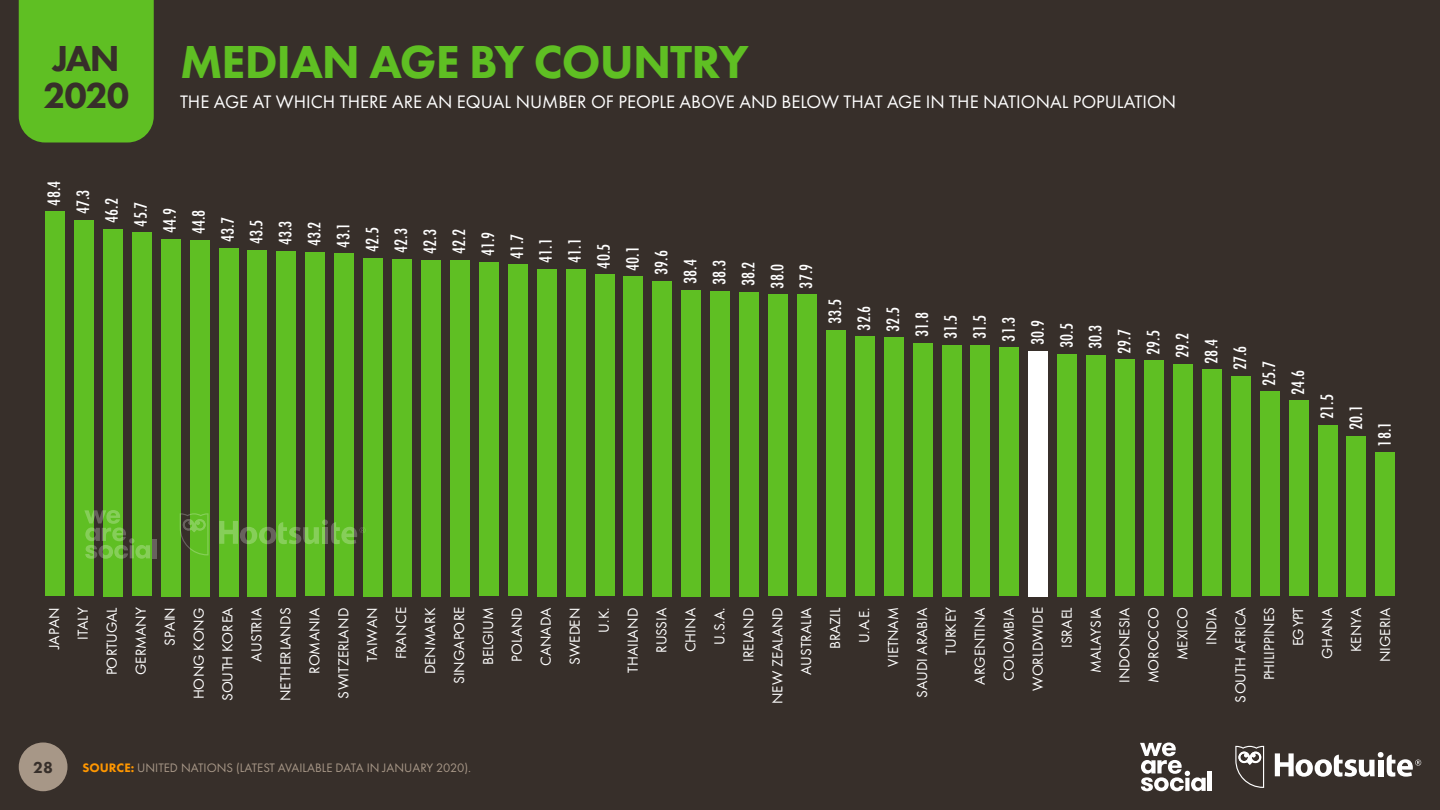
<style>
.page{position:relative;width:1440px;height:810px;background:#372f2a}
.page>*{position:absolute;margin:0;border:0;box-sizing:border-box;transform-origin:0 0}
.t1{font:800 48px "Futura PT";letter-spacing:-.02em;color:#5fbf23}
.t2{font:800 37.5px/37.5px "Futura PT";letter-spacing:-.035em;color:#372f2a}
.t3{font:500 18.75px "Futura PT Cond";color:#fff}
.t4{font:18.75px "Futura PT";color:#fff}
.t5{font:800 16.5px "Futura PT";color:#372f2a}
.t6{font:15px/29px "Futura PT";letter-spacing:.015em;color:#fff;text-align:right}
.t7{font:12.75px "Futura PT";color:#a79787}
.s1{font-weight:800;color:#ff9700}
</style>
<div class="page">
<div style="left:19px;top:742px;width:49px;height:49px;background:#a79787;border-radius:50%"></div>
<svg style="left:1275px;top:752px;width:146px;height:25px"></svg>
<svg style="left:1235px;top:746px;width:29px;height:42px"></svg>
<svg style="left:1140px;top:743px;width:66px;height:48px"></svg>
<hr style="left:1208px;top:772px;width:4px;height:19px;background:#fff">
<div style="left:19px;top:0;width:135px;height:142px;background:#5fbf23"></div>
<div style="left:1376px;top:452px;width:19px;height:144px;background:#5fbf23"></div>
<div style="left:1347px;top:436px;width:19px;height:160px;background:#5fbf23"></div>
<div style="left:1318px;top:425px;width:19px;height:171px;background:#5fbf23"></div>
<div style="left:1289px;top:401px;width:19px;height:195px;background:#5fbf23"></div>
<div style="left:1260px;top:392px;width:19px;height:204px;background:#5fbf23"></div>
<div style="left:1231px;top:376px;width:19px;height:220px;background:#5fbf23"></div>
<div style="left:1202px;top:370px;width:19px;height:226px;background:#5fbf23"></div>
<div style="left:1173px;top:364px;width:20px;height:232px;background:#5fbf23"></div>
<div style="left:1144px;top:361px;width:20px;height:235px;background:#5fbf23"></div>
<div style="left:1115px;top:360px;width:20px;height:236px;background:#5fbf23"></div>
<div style="left:1087px;top:355px;width:19px;height:241px;background:#5fbf23"></div>
<div style="left:1058px;top:354px;width:19px;height:242px;background:#5fbf23"></div>
<div style="left:1029px;top:351px;width:19px;height:245px;background:#fff"></div>
<div style="left:1000px;top:347px;width:19px;height:249px;background:#5fbf23"></div>
<div style="left:971px;top:345px;width:19px;height:251px;background:#5fbf23"></div>
<div style="left:942px;top:345px;width:19px;height:251px;background:#5fbf23"></div>
<div style="left:913px;top:343px;width:19px;height:253px;background:#5fbf23"></div>
<div style="left:884px;top:337px;width:19px;height:259px;background:#5fbf23"></div>
<div style="left:855px;top:336px;width:19px;height:260px;background:#5fbf23"></div>
<div style="left:826px;top:330px;width:20px;height:266px;background:#5fbf23"></div>
<div style="left:797px;top:294px;width:20px;height:302px;background:#5fbf23"></div>
<div style="left:768px;top:294px;width:20px;height:302px;background:#5fbf23"></div>
<div style="left:739px;top:292px;width:20px;height:304px;background:#5fbf23"></div>
<div style="left:711px;top:291px;width:19px;height:305px;background:#5fbf23"></div>
<div style="left:682px;top:290px;width:19px;height:306px;background:#5fbf23"></div>
<div style="left:653px;top:281px;width:19px;height:315px;background:#5fbf23"></div>
<div style="left:624px;top:277px;width:19px;height:319px;background:#5fbf23"></div>
<div style="left:595px;top:274px;width:19px;height:322px;background:#5fbf23"></div>
<div style="left:566px;top:269px;width:19px;height:327px;background:#5fbf23"></div>
<div style="left:537px;top:269px;width:19px;height:327px;background:#5fbf23"></div>
<div style="left:508px;top:265px;width:19px;height:331px;background:#5fbf23"></div>
<div style="left:479px;top:262px;width:19px;height:334px;background:#5fbf23"></div>
<div style="left:450px;top:260px;width:20px;height:336px;background:#5fbf23"></div>
<div style="left:421px;top:260px;width:20px;height:336px;background:#5fbf23"></div>
<div style="left:392px;top:259px;width:20px;height:337px;background:#5fbf23"></div>
<div style="left:364px;top:258px;width:19px;height:338px;background:#5fbf23"></div>
<div style="left:335px;top:253px;width:19px;height:343px;background:#5fbf23"></div>
<div style="left:306px;top:252px;width:19px;height:344px;background:#5fbf23"></div>
<div style="left:277px;top:251px;width:19px;height:345px;background:#5fbf23"></div>
<div style="left:248px;top:250px;width:19px;height:346px;background:#5fbf23"></div>
<div style="left:219px;top:248px;width:19px;height:348px;background:#5fbf23"></div>
<div style="left:190px;top:240px;width:19px;height:356px;background:#5fbf23"></div>
<div style="left:161px;top:239px;width:19px;height:357px;background:#5fbf23"></div>
<div style="left:132px;top:232px;width:19px;height:364px;background:#5fbf23"></div>
<div style="left:103px;top:229px;width:19px;height:367px;background:#5fbf23"></div>
<div style="left:74px;top:220px;width:20px;height:376px;background:#5fbf23"></div>
<div style="left:45px;top:211px;width:19px;height:385px;background:#5fbf23"></div>
<svg style="left:219px;top:520px;width:147px;height:24px"></svg>
<svg style="left:180px;top:513px;width:29px;height:42px"></svg>
<svg style="left:84px;top:510px;width:66px;height:49px"></svg>
<hr style="left:152px;top:539px;width:4px;height:19px;background:#68625e">
<h2 class="t2" style="left:43px;top:39px;width:87px">JAN<br>2020</h2>
<h1 class="t1" style="left:180px;top:32px;width:570px">MEDIAN AGE BY COUNTRY</h1>
<p class="t4" style="left:180px;top:91px;width:998px">THE AGE AT WHICH THERE ARE AN EQUAL NUMBER OF PEOPLE ABOVE AND BELOW THAT AGE IN THE NATIONAL POPULATION</p>
<p class="t3" style="left:43px;top:206px;width:26px;rotate:-90deg">48.4</p>
<p class="t3" style="left:72px;top:214px;width:26px;rotate:-90deg">47.3</p>
<p class="t3" style="left:101px;top:223px;width:26px;rotate:-90deg">46.2</p>
<p class="t3" style="left:130px;top:227px;width:26px;rotate:-90deg">45.7</p>
<p class="t3" style="left:159px;top:233px;width:26px;rotate:-90deg">44.9</p>
<p class="t3" style="left:188px;top:234px;width:26px;rotate:-90deg">44.8</p>
<p class="t3" style="left:216px;top:242px;width:26px;rotate:-90deg">43.7</p>
<p class="t3" style="left:245px;top:244px;width:26px;rotate:-90deg">43.5</p>
<p class="t3" style="left:274px;top:245px;width:26px;rotate:-90deg">43.3</p>
<p class="t3" style="left:303px;top:246px;width:26px;rotate:-90deg">43.2</p>
<p class="t3" style="left:332px;top:248px;width:26px;rotate:-90deg">43.1</p>
<p class="t3" style="left:361px;top:252px;width:26px;rotate:-90deg">42.5</p>
<p class="t3" style="left:390px;top:253px;width:26px;rotate:-90deg">42.3</p>
<p class="t3" style="left:419px;top:254px;width:26px;rotate:-90deg">42.3</p>
<p class="t3" style="left:448px;top:254px;width:26px;rotate:-90deg">42.2</p>
<p class="t3" style="left:477px;top:256px;width:26px;rotate:-90deg">41.9</p>
<p class="t3" style="left:506px;top:259px;width:26px;rotate:-90deg">41.7</p>
<p class="t3" style="left:535px;top:263px;width:26px;rotate:-90deg">41.1</p>
<p class="t3" style="left:564px;top:263px;width:26px;rotate:-90deg">41.1</p>
<p class="t3" style="left:593px;top:269px;width:26px;rotate:-90deg">40.5</p>
<p class="t3" style="left:621px;top:271px;width:26px;rotate:-90deg">40.1</p>
<p class="t3" style="left:650px;top:275px;width:26px;rotate:-90deg">39.6</p>
<p class="t3" style="left:679px;top:284px;width:26px;rotate:-90deg">38.4</p>
<p class="t3" style="left:708px;top:285px;width:26px;rotate:-90deg">38.3</p>
<p class="t3" style="left:737px;top:286px;width:26px;rotate:-90deg">38.2</p>
<p class="t3" style="left:766px;top:289px;width:26px;rotate:-90deg">38.0</p>
<p class="t3" style="left:795px;top:289px;width:26px;rotate:-90deg">37.9</p>
<p class="t3" style="left:824px;top:324px;width:26px;rotate:-90deg">33.5</p>
<p class="t3" style="left:853px;top:331px;width:26px;rotate:-90deg">32.6</p>
<p class="t3" style="left:882px;top:332px;width:26px;rotate:-90deg">32.5</p>
<p class="t3" style="left:911px;top:337px;width:26px;rotate:-90deg">31.8</p>
<p class="t3" style="left:940px;top:339px;width:26px;rotate:-90deg">31.5</p>
<p class="t3" style="left:969px;top:339px;width:26px;rotate:-90deg">31.5</p>
<p class="t3" style="left:998px;top:342px;width:26px;rotate:-90deg">31.3</p>
<p class="t3" style="left:1027px;top:345px;width:26px;rotate:-90deg">30.9</p>
<p class="t3" style="left:1055px;top:348px;width:26px;rotate:-90deg">30.5</p>
<p class="t3" style="left:1084px;top:349px;width:26px;rotate:-90deg">30.3</p>
<p class="t3" style="left:1113px;top:354px;width:26px;rotate:-90deg">29.7</p>
<p class="t3" style="left:1142px;top:355px;width:26px;rotate:-90deg">29.5</p>
<p class="t3" style="left:1171px;top:358px;width:26px;rotate:-90deg">29.2</p>
<p class="t3" style="left:1200px;top:364px;width:26px;rotate:-90deg">28.4</p>
<p class="t3" style="left:1229px;top:370px;width:26px;rotate:-90deg">27.6</p>
<p class="t3" style="left:1258px;top:386px;width:26px;rotate:-90deg">25.7</p>
<p class="t3" style="left:1287px;top:395px;width:26px;rotate:-90deg">24.6</p>
<p class="t3" style="left:1316px;top:419px;width:26px;rotate:-90deg">21.5</p>
<p class="t3" style="left:1345px;top:430px;width:26px;rotate:-90deg">20.1</p>
<p class="t3" style="left:1374px;top:447px;width:26px;rotate:-90deg">18.1</p>
<p class="t6" style="left:39px;top:704px;width:98px;rotate:-90deg">JAPAN<br>ITALY<br>PORTUGAL<br>GERMANY<br>SPAIN<br>HONG KONG<br>SOUTH KOREA<br>AUSTRIA<br>NETHERLANDS<br>ROMANIA<br>SWITZERLAND<br>TAIWAN<br>FRANCE<br>DENMARK<br>SINGAPORE<br>BELGIUM<br>POLAND<br>CANADA<br>SWEDEN<br>U.K.<br>THAILAND<br>RUSSIA<br>CHINA<br>U.S.A.<br>IRELAND<br>NEW ZEALAND<br>AUSTRALIA<br>BRAZIL<br>U.A.E.<br>VIETNAM<br>SAUDI ARABIA<br>TURKEY<br>ARGENTINA<br>COLOMBIA<br>WORLDWIDE<br>ISRAEL<br>MALAYSIA<br>INDONESIA<br>MOROCCO<br>MEXICO<br>INDIA<br>SOUTH AFRICA<br>PHILIPPINES<br>EGYPT<br>GHANA<br>KENYA<br>NIGERIA</p>
<p class="t5" style="left:33px;top:757px;width:21px">28</p>
<p class="t7" style="left:82px;top:760px;width:390px"><span class="s1">SOURCE:</span> UNITED NATIONS (LATEST AVAILABLE DATA IN JANUARY 2020).</p>
</div>
